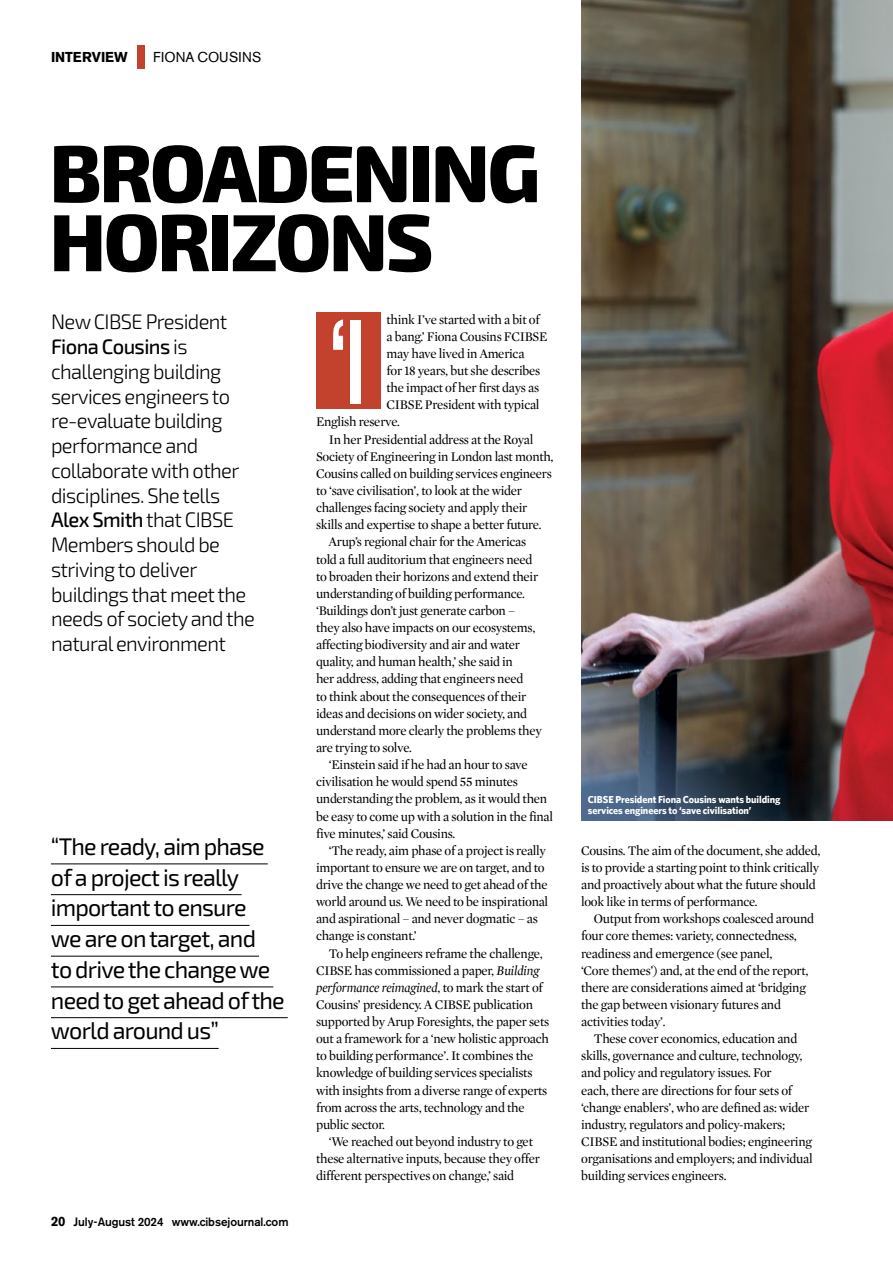
<style>
.page{position:relative;width:893px;height:1263px;background:#fff}
.page>*{position:absolute;margin:0;border:0;box-sizing:border-box;transform-origin:0 0}
.Standfirst{font:condensed 118.95px "Akzidenz Grotesk BE";color:#fff}
.t1{font:800 81px/69px "Exo 2.0";letter-spacing:-.035em;color:#000}
.Standfirst-2{font:24px/30.8px "Exo 2.0";letter-spacing:-.035em;color:#000}
.Standfirst-3{font:300 21px/24.8px "Exo 2.0";letter-spacing:-.03em;color:#000;scale:.96 1}
.Standfirst-4{font:14.25px "Akzidenz Grotesk BE";letter-spacing:.015em;color:#000}
.Standfirst-5{font:13.5px/17.1px "Mercury Display";letter-spacing:-.02em;color:#000}
.Standfirst-6{font:500 12px "Akzidenz Grotesk BE";letter-spacing:-.005em;color:#000}
.References_text{font:700 10.2px/11.7px "Whitney";letter-spacing:-.01em;color:#fff}
.s1{font-weight:700}
.s2{font-weight:700;font-size:23.1px;color:#c2422e}
.s3{font-weight:500}
.s4{font-weight:700;font-size:13.5px}
.s5{font-style:italic}
</style>
<div class="page">
<img style="left:581px;top:0;width:312px;height:820px">
<div style="left:316px;top:313px;width:64px;height:96px;background:#c2422e"></div>
<hr style="left:51px;top:863px;width:217px;height:1px;background:#000">
<hr style="left:51px;top:894px;width:191px;height:1px;background:#000">
<hr style="left:51px;top:925px;width:199px;height:1px;background:#000">
<hr style="left:51px;top:956px;width:208px;height:1px;background:#000">
<hr style="left:51px;top:986px;width:222px;height:1px;background:#000">
<hr style="left:51px;top:1017px;width:237px;height:1px;background:#000">
<hr style="left:51px;top:1048px;width:168px;height:1px;background:#000">
<p class="Standfirst-4" style="left:51px;top:48px;width:212px"><span class="s1">INTERVIEW</span> <span class="s2">|</span> FIONA COUSINS</p>
<p class="t1" style="left:49px;top:141px;width:493px">BROADENING<br>HORIZONS</p>
<p class="Standfirst-3" style="left:51px;top:310px;width:214px">New CIBSE President<br><span class="s3">Fiona Cousins</span> is challenging building services engineers to re-evaluate building performance and collaborate with other disciplines. She tells<br><span class="s3">Alex Smith</span> that CIBSE<br>Members should be striving to deliver buildings that meet the needs of society and the natural environment</p>
<p class="Standfirst-2" style="left:51px;top:832px;width:235px">“The ready, aim phase of a project is really important to ensure<br>we are on target, and<br>to drive the change we need to get ahead of the world around us”</p>
<p class="Standfirst-6" style="left:51px;top:1215px;width:239px"><span class="s4">20</span> July-August 2024 www.cibsejournal.com</p>
<p class="Standfirst-5" style="left:387px;top:311px;width:155px">think I’ve started with a bit of</p>
<p class="Standfirst-5" style="left:387px;top:328px;width:163px">a bang.’ Fiona Cousins FCIBSE</p>
<p class="Standfirst-5" style="left:387px;top:345px;width:139px">may have lived in America</p>
<p class="Standfirst-5" style="left:387px;top:362px;width:155px">for 18 years, but she describes</p>
<p class="Standfirst-5" style="left:387px;top:379px;width:154px">the impact of her first days as</p>
<p class="Standfirst-5" style="left:387px;top:396px;width:154px">CIBSE President with typical</p>
<p class="Standfirst-5" style="left:316px;top:414px;width:85px">English reserve.</p>
<p class="Standfirst-5" style="left:316px;top:431px;width:239px;text-indent:13px">In her Presidential address at the Royal Society of Engineering in London last month, Cousins called on building services engineers to ‘save civilisation’, to look at the wider challenges facing society and apply their skills and expertise to shape a better future.</p>
<p class="Standfirst-5" style="left:316px;top:534px;width:227px;text-indent:13px">Arup’s regional chair for the Americas told a full auditorium that engineers need to broaden their horizons and extend their understanding of building performance. ‘Buildings don’t just generate carbon – they also have impacts on our ecosystems, affecting biodiversity and air and water quality, and human health,’ she said in<br>her address, adding that engineers need<br>to think about the consequences of their ideas and decisions on wider society, and understand more clearly the problems they are trying to solve.</p>
<p class="Standfirst-5" style="left:316px;top:756px;width:238px;text-indent:13px">‘Einstein said if he had an hour to save civilisation he would spend 55 minutes understanding the problem, as it would then be easy to come up with a solution in the final five minutes,’ said Cousins.</p>
<p class="Standfirst-5" style="left:316px;top:842px;width:234px;text-indent:13px">‘The ready, aim phase of a project is really important to ensure we are on target, and to drive the change we need to get ahead of the world around us. We need to be inspirational and aspirational – and never dogmatic – as change is constant.’</p>
<p class="Standfirst-5" style="left:316px;top:945px;width:235px;text-indent:13px">To help engineers reframe the challenge, CIBSE has commissioned a paper, <span class="s5">Building performance reimagined</span>, to mark the start of Cousins’ presidency. A CIBSE publication supported by Arup Foresights, the paper sets out a framework for a ‘new holistic approach to building performance’. It combines the knowledge of building services specialists with insights from a diverse range of experts from across the arts, technology and the public sector.</p>
<p class="Standfirst-5" style="left:316px;top:1133px;width:225px;text-indent:13px">‘We reached out beyond industry to get these alternative inputs, because they offer different perspectives on change,’ said</p>
<p class="Standfirst" style="left:328px;top:296px;width:39px">‘I</p>
<p class="References_text" style="left:588px;top:793px;width:194px">CIBSE President Fiona Cousins wants building services engineers to ‘save civilisation’</p>
<p class="Standfirst-5" style="left:581px;top:842px;width:241px">Cousins. The aim of the document, she added, is to provide a starting point to think critically and proactively about what the future should look like in terms of performance.</p>
<p class="Standfirst-5" style="left:581px;top:910px;width:234px;text-indent:13px">Output from workshops coalesced around four core themes: variety, connectedness, readiness and emergence (see panel,<br>‘Core themes’) and, at the end of the report, there are considerations aimed at ‘bridging the gap between visionary futures and activities today’.</p>
<p class="Standfirst-5" style="left:581px;top:1030px;width:233px;text-indent:13px">These cover economics, education and skills, governance and culture, technology, and policy and regulatory issues. For<br>each, there are directions for four sets of ‘change enablers’, who are defined as: wider industry, regulators and policy-makers; CIBSE and institutional bodies; engineering organisations and employers; and individual building services engineers.</p>
</div>
